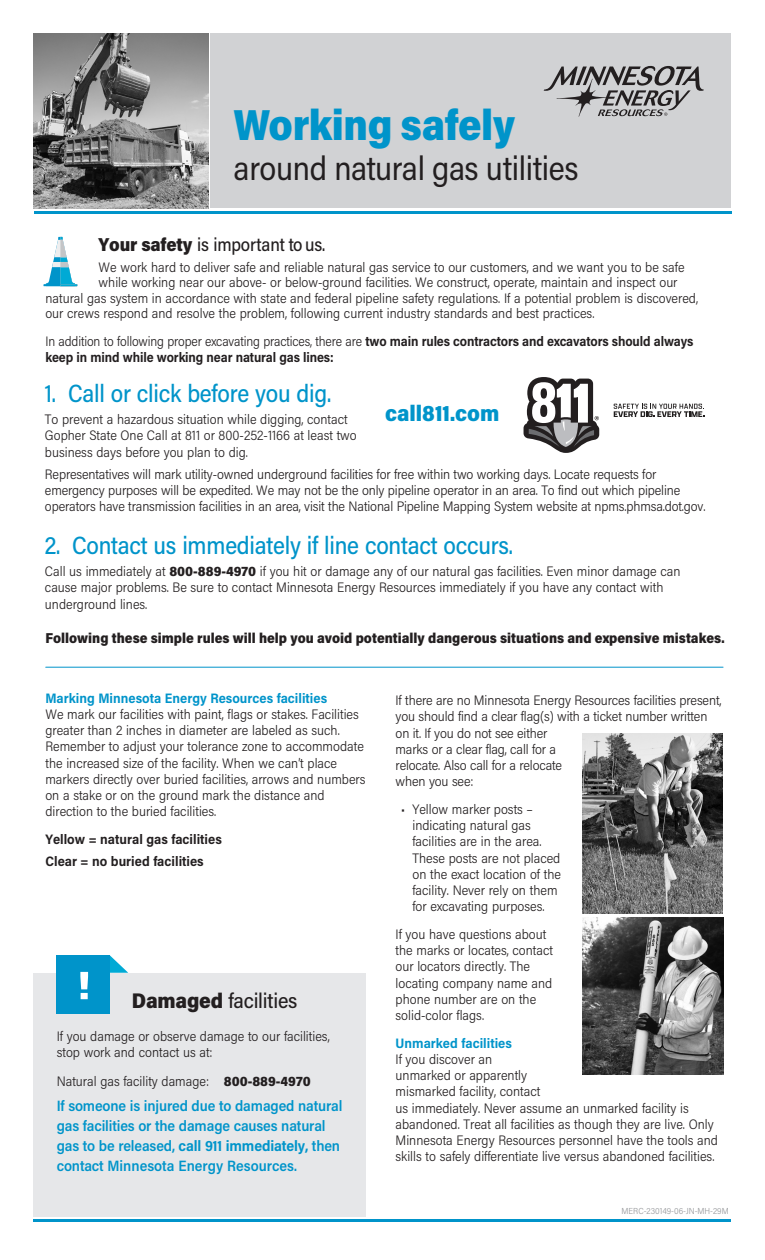
<style>
.page{position:relative;width:765px;height:1260px;background:#fff}
.page>*{position:absolute;margin:0;border:0;box-sizing:border-box;transform-origin:0 0}
.t1{font:900 43.5px "Acumin Pro Semi Cond";letter-spacing:-.01em;color:#0094ca;scale:.95 1}
.t2{font:700 39.75px "Acumin Pro Semi Cond";color:#fff;scale:1.33 1}
.t3{font:33.88px "Acumin Pro Semi Cond";letter-spacing:-.01em;color:#231f20;scale:.95 1}
.t4{font:500 25px "Acumin Pro Semi Cond";letter-spacing:-.01em;color:#0094ca;scale:.94 1}
.t5{font:900 22.5px "Acumin Pro Semi Cond";color:#0094ca}
.t6{font:500 21.25px "Acumin Pro Semi Cond";letter-spacing:-.01em;color:#231f20}
.t7{font:500 18.75px "Acumin Pro Semi Cond";letter-spacing:-.01em;color:#231f20;scale:.94 1}
.t8{font:600 15px/20px "Acumin Pro Semi Cond";letter-spacing:-.01em;color:#0094ca}
.t9{font:900 14.38px "Acumin Pro Semi Cond";color:#231f20;scale:.95 1}
.t10{font:300 13.75px/16.2px "Acumin Pro Semi Cond";color:#231f20}
.t11{font:700 13.75px/16.2px "Acumin Pro Semi Cond";color:#231f20;scale:.95 1}
.t12{font:700 13.75px "Acumin Pro Semi Cond";color:#0094ca}
.t13{font:700 13.75px "Acumin Pro Semi Cond";color:#231f20}
.t14{font:300 8.75px "Acumin Pro Semi Cond";color:#939598}
.s1{font-weight:900}
.s2{font-weight:300}
.s3{font-weight:700}
</style>
<div class="page">
<div style="left:34px;top:973px;width:332px;height:243px;background:#e6e7e9"></div>
<div style="left:211px;top:34px;width:520px;height:174px;background:#d1d2d4"></div>
<svg style="left:544px;top:66px;width:160px;height:51px"></svg>
<hr style="left:34px;top:211px;width:697px;height:3px;background:#0094ca">
<div style="left:56px;top:956px;width:54px;height:58px;background:#0094ca"></div>
<hr style="left:46px;top:667px;width:677px;height:1px;background:#0094ca">
<img style="left:34px;top:34px;width:174px;height:174px">
<img style="left:582px;top:733px;width:141px;height:181px">
<svg style="left:614px;top:404px;width:90px;height:13px"></svg>
<svg style="left:524px;top:377px;width:75px;height:76px"></svg>
<img style="left:582px;top:917px;width:141px;height:158px">
<svg style="left:44px;top:237px;width:33px;height:49px"></svg>
<svg style="left:110px;top:956px;width:18px;height:17px"></svg>
<hr style="left:34px;top:1219px;width:697px;height:3px;background:#0094ca">
<p class="t1" style="left:234px;top:95px;width:298px">Working safely</p>
<p class="t3" style="left:234px;top:145px;width:365px">around natural gas utilities</p>
<p class="t7" style="left:99px;top:231px;width:243px"><span class="s1">Your safety</span> is important to us.</p>
<p class="t10" style="left:99px;top:258px;width:587px">We work hard to deliver safe and reliable natural gas service to our customers, and we want you to be safe</p>
<p class="t10" style="left:99px;top:274px;width:580px">while working near our above- or below-ground facilities. We construct, operate, maintain and inspect our</p>
<p class="t10" style="left:45px;top:289px;width:654px">natural gas system in accordance with state and federal pipeline safety regulations. If a potential problem is discovered,</p>
<p class="t10" style="left:45px;top:305px;width:551px">our crews respond and resolve the problem, following current industry standards and best practices.</p>
<p class="t11" style="left:45px;top:332px;width:684px"><span class="s2">In addition to following proper excavating practices, there are</span> two main rules contractors and excavators should always keep in mind while working near natural gas lines:</p>
<p class="t4" style="left:45px;top:376px;width:306px">1. Call or click before you dig.</p>
<p class="t10" style="left:45px;top:411px;width:313px">To prevent a hazardous situation while digging, contact<br>Gopher State One Call at 811 or 800-252-1166 at least two business days before you plan to dig.</p>
<p class="t10" style="left:45px;top:465px;width:662px">Representatives will mark utility-owned underground facilities for free within two working days. Locate requests for emergency purposes will be expedited. We may not be the only pipeline operator in an area. To find out which pipeline operators have transmission facilities in an area, visit the National Pipeline Mapping System website at npms.phmsa.dot.gov.</p>
<p class="t4" style="left:45px;top:528px;width:499px">2. Contact us immediately if line contact occurs.</p>
<p class="t10" style="left:45px;top:563px;width:637px">Call us immediately at <span class="s1">800-889-4970</span> if you hit or damage any of our natural gas facilities. Even minor damage can cause major problems. Be sure to contact Minnesota Energy Resources immediately if you have any contact with underground lines.</p>
<p class="t5" style="left:385px;top:397px;width:116px">call811.com</p>
<p class="t9" style="left:45px;top:627px;width:716px">Following these simple rules will help you avoid potentially dangerous situations and expensive mistakes.</p>
<p class="t12" style="left:45px;top:688px;width:283px">Marking Minnesota Energy Resources facilities</p>
<p class="t10" style="left:45px;top:705px;width:322px">We mark our facilities with paint, flags or stakes. Facilities greater than 2 inches in diameter are labeled as such.<br>Remember to adjust your tolerance zone to accommodate the increased size of the facility. When we can’t place markers directly over buried facilities, arrows and numbers on a stake or on the ground mark the distance and direction to the buried facilities.</p>
<p class="t13" style="left:45px;top:829px;width:178px">Yellow = natural gas facilities</p>
<p class="t13" style="left:45px;top:851px;width:160px">Clear = no buried facilities</p>
<p class="t2" style="left:75px;top:957px;width:13px">!</p>
<p class="t6" style="left:132px;top:986px;width:167px"><span class="s1">Damaged</span> facilities</p>
<p class="t10" style="left:57px;top:1027px;width:274px">If you damage or observe damage to our facilities, stop work and contact us at:</p>
<p class="t10" style="left:57px;top:1072px;width:255px">Natural gas facility damage: <span class="s1">800-889-4970</span></p>
<p class="t8" style="left:57px;top:1096px;width:287px">If someone is injured due to damaged natural gas facilities or the damage causes natural gas to be released, <span class="s3">call 911 immediately,</span> then contact Minnesota Energy Resources.</p>
<p class="t10" style="left:396px;top:692px;width:327px">If there are no Minnesota Energy Resources facilities present, you should find a clear flag(s) with a ticket number written on it. If you do not see either<br>marks or a clear flag, call for a<br>relocate. Also call for a relocate<br>when you see:</p>
<p class="t10" style="left:412px;top:800px;width:150px;text-indent:-11px">• Yellow marker posts – indicating natural gas facilities are in the area.<br>These posts are not placed on the exact location of the facility. Never rely on them for excavating purposes.</p>
<p class="t10" style="left:396px;top:925px;width:159px">If you have questions about the marks or locates, contact our locators directly. The locating company name and phone number are on the solid-color flags.</p>
<p class="t12" style="left:396px;top:1033px;width:118px">Unmarked facilities</p>
<p class="t10" style="left:396px;top:1050px;width:324px">If you discover an<br>unmarked or apparently<br>mismarked facility, contact<br>us immediately. Never assume an unmarked facility is abandoned. Treat all facilities as though they are live. Only Minnesota Energy Resources personnel have the tools and skills to safely differentiate live versus abandoned facilities.</p>
<p class="t14" style="left:622px;top:1205px;width:109px">MERC-230149-06-JN-MH-29M</p>
</div>
